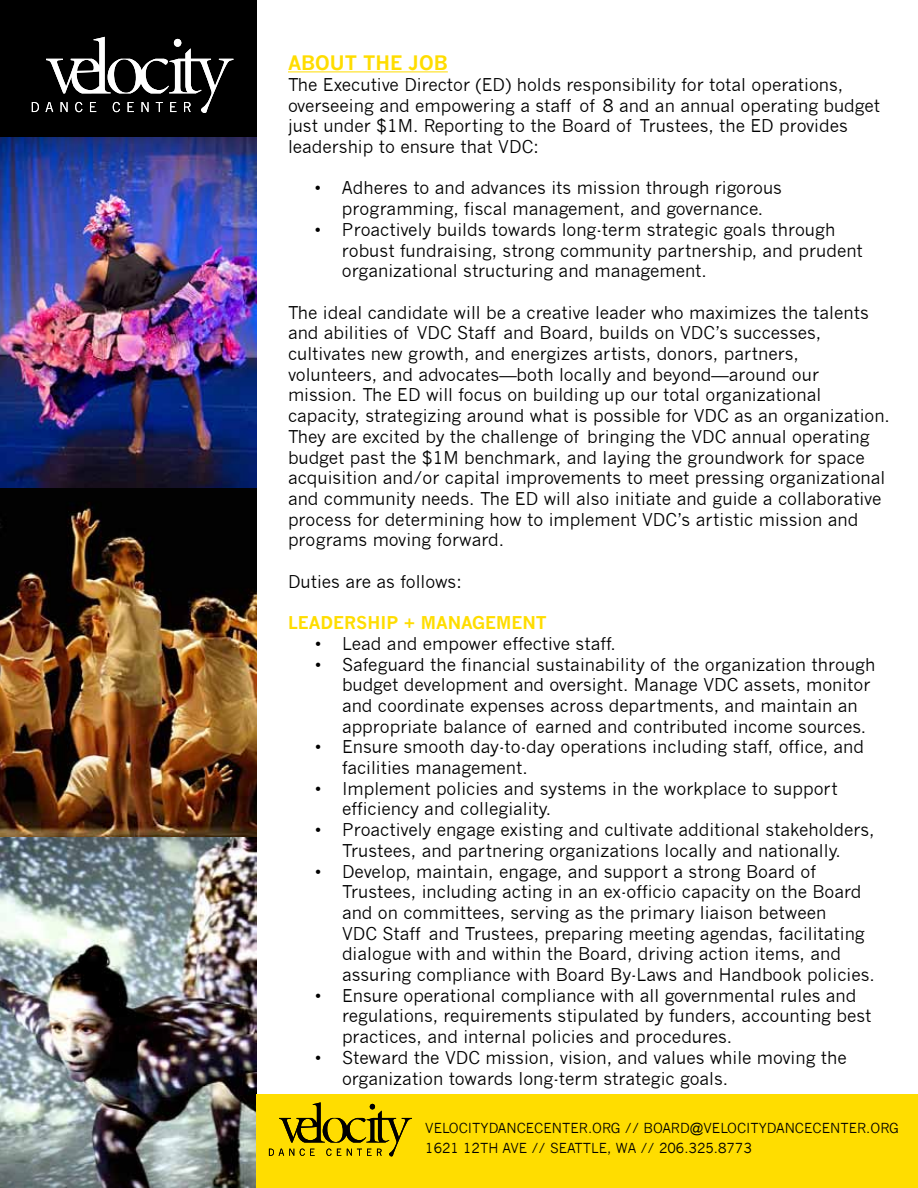
<style>
.page{position:relative;width:918px;height:1188px;background:#fff}
.page>*{position:absolute;margin:0;border:0;box-sizing:border-box;transform-origin:0 0}
.t1{font:700 19.5px "News Gothic";color:#fd0}
.t2{font:17.25px/20.7px "News Gothic";color:#000}
.t3{font:700 17.25px "News Gothic";color:#fd0}
.t4{font:13.5px/19.5px "News Gothic";color:#000}
</style>
<div class="page">
<img style="left:0;top:137px;width:257px;height:1051px">
<div style="left:0;top:0;width:256px;height:137px;background:#000"></div>
<svg style="left:31px;top:36px;width:203px;height:77px"></svg>
<div style="left:257px;top:1094px;width:661px;height:94px;background:#fd0"></div>
<svg style="left:268px;top:1102px;width:144px;height:55px"></svg>
<hr style="left:288px;top:71px;width:160px;height:1px;background:#fd0">
<p class="t1" style="left:288px;top:51px;width:161px">ABOUT THE JOB</p>
<p class="t2" style="left:288px;top:74px;width:594px">The Executive Director (ED) holds responsibility for total operations, overseeing and empowering a staff of 8 and an annual operating budget just under $1M. Reporting to the Board of Trustees, the ED provides leadership to ensure that VDC:</p>
<p class="t2" style="left:315px;top:178px;width:469px;text-align:center">• Adheres to and advances its mission through rigorous programming, fiscal management, and governance.</p>
<p class="t2" style="left:342px;top:219px;width:522px;text-indent:-27px">• Proactively builds towards long-term strategic goals through robust fundraising, strong community partnership, and prudent organizational structuring and management.</p>
<p class="t2" style="left:288px;top:302px;width:604px">The ideal candidate will be a creative leader who maximizes the talents and abilities of VDC Staff and Board, builds on VDC’s successes, cultivates new growth, and energizes artists, donors, partners, volunteers, and advocates—both locally and beyond—around our mission. The ED will focus on building up our total organizational capacity, strategizing around what is possible for VDC as an organization.<br>They are excited by the challenge of bringing the VDC annual operating budget past the $1M benchmark, and laying the groundwork for space acquisition and/or capital improvements to meet pressing organizational and community needs. The ED will also initiate and guide a collaborative process for determining how to implement VDC’s artistic mission and programs moving forward.</p>
<p class="t2" style="left:288px;top:571px;width:175px">Duties are as follows:</p>
<p class="t3" style="left:288px;top:612px;width:22px">LEADERSHI</p>
<p class="t3" style="left:386px;top:612px;width:112px">P + MANAGEME</p>
<p class="t3" style="left:522px;top:612px;width:25px">NT</p>
<p class="t2" style="left:315px;top:633px;width:302px">• Lead and empower effective staff.</p>
<p class="t2" style="left:342px;top:654px;width:535px;text-indent:-27px">• Safeguard the financial sustainability of the organization through budget development and oversight. Manage VDC assets, monitor and coordinate expenses across departments, and maintain an appropriate balance of earned and contributed income sources.</p>
<p class="t2" style="left:342px;top:737px;width:524px;text-indent:-27px">• Ensure smooth day-to-day operations including staff, office, and facilities management.</p>
<p class="t2" style="left:342px;top:778px;width:497px;text-indent:-27px">• Implement policies and systems in the workplace to support efficiency and collegiality.</p>
<p class="t2" style="left:315px;top:820px;width:561px;text-align:center">• Proactively engage existing and cultivate additional stakeholders,<br>Trustees, and partnering organizations locally and nationally.</p>
<p class="t2" style="left:342px;top:861px;width:534px;text-indent:-27px">• Develop, maintain, engage, and support a strong Board of Trustees, including acting in an ex-officio capacity on the Board and on committees, serving as the primary liaison between<br>VDC Staff and Trustees, preparing meeting agendas, facilitating dialogue with and within the Board, driving action items, and assuring compliance with Board By-Laws and Handbook policies.</p>
<p class="t2" style="left:342px;top:985px;width:531px;text-indent:-27px">• Ensure operational compliance with all governmental rules and regulations, requirements stipulated by funders, accounting best practices, and internal policies and procedures.</p>
<p class="t2" style="left:342px;top:1047px;width:506px;text-indent:-27px">• Steward the VDC mission, vision, and values while moving the organization towards long-term strategic goals.</p>
<p class="t4" style="left:425px;top:1119px;width:475px">VELOCITYDANCECENTER.ORG // BOARD@VELOCITYDANCECENTER.ORG<br>1621 12TH AVE // SEATTLE, WA // 206.325.8773</p>
</div>
